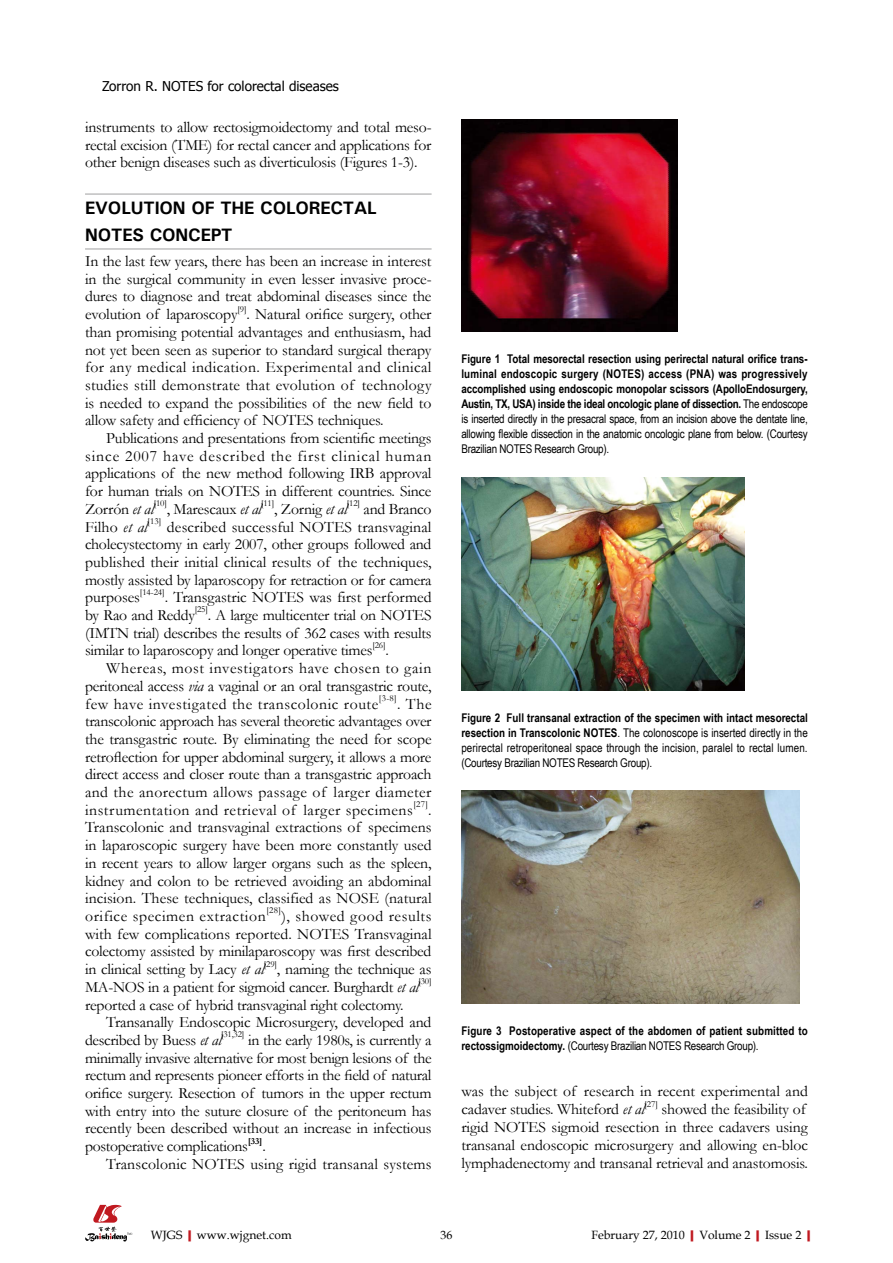
<style>
.page{position:relative;width:893px;height:1263px;background:#fff}
.page>*{position:absolute;margin:0;border:0;box-sizing:border-box;transform-origin:0 0}
.t1{font:700 18px/27px "Univers";letter-spacing:-.01em;color:#000}
.t2{font:15.75px/17.7px "Garamond";letter-spacing:-.01em;color:#000;text-align:justify}
.t3{font:15.75px/17.7px "Garamond";letter-spacing:.01em;color:#000}
.t4{font:15.75px "Garamond";letter-spacing:.04em;color:#000}
.t5{font:15.75px "Garamond";letter-spacing:.035em;color:#000}
.t6{font:13.5px "Tahoma";color:#000}
.t7{font:700 12px/15px "Arial Narrow";letter-spacing:.01em;color:#000}
.t8{font:12px/15px "Arial Narrow";letter-spacing:-.02em;color:#000;text-align:justify}
.t9{font:12px "Book Antiqua";color:#000}
.t10{font:9.15px "Garamond";letter-spacing:-.015em;color:#000}
.t11{font:700 9.15px "Garamond";color:#000}
.s1{font-style:italic}
.s2{font-weight:400}
.s3{font-weight:700}
.s4{font-weight:700;color:#c01920}
</style>
<div class="page">
<svg style="left:85px;top:1205px;width:48px;height:36px"></svg>
<img style="left:461px;top:478px;width:284px;height:212px">
<img style="left:461px;top:791px;width:338px;height:212px">
<hr style="left:85px;top:194px;width:347px;height:1px;background:#9f9fa0">
<hr style="left:85px;top:249px;width:347px;height:1px;background:#9f9fa0">
<img style="left:461px;top:119px;width:216px;height:212px">
<p class="t6" style="left:102px;top:77px;width:238px">Zorron R. NOTES for colorectal diseases</p>
<p class="t2" style="left:85px;top:118px;width:348px">instruments to allow rectosigmoidectomy and total meso&shy;rectal excision (TME) for rectal cancer and applications for other benign diseases such as diverticulosis (Figures 1-3).</p>
<p class="t1" style="left:85px;top:194px;width:293px">EVOLUTION OF THE COLORECTAL<br>NOTES CONCEPT</p>
<p class="t2" style="left:85px;top:252px;width:348px">In the last few years, there has been an increase in interest in the surgical community in even lesser invasive proce&shy;dures to diagnose and treat abdominal diseases since the evolution of laparoscopy</p>
<p class="t10" style="left:237px;top:302px;width:11px">[9]</p>
<p class="t2" style="left:85px;top:305px;width:348px;text-indent:161px">. Natural orifice surgery, other than promising potential advantages and enthusiasm, had not yet been seen as superior to standard surgical therapy for any medical indication. Experimental and clinical studies still demonstrate that evolution of technology is needed to expand the possibilities of the new field to allow safety and efficiency of NOTES techniques.</p>
<p class="t2" style="left:85px;top:429px;width:348px;text-indent:21px">Publications and presentations from scientific meetings since 2007 have described the first clinical human applications of the new method following IRB approval for human trials on NOTES in different countries. Since Zorrón <span class="s1">et al</span></p>
<p class="t10" style="left:154px;top:497px;width:15px">[10]</p>
<p class="t2" style="left:167px;top:500px;width:96px">, Marescaux <span class="s1">et al</span></p>
<p class="t10" style="left:261px;top:497px;width:15px">[11]</p>
<p class="t2" style="left:274px;top:500px;width:75px">, Zornig <span class="s1">et al</span></p>
<p class="t10" style="left:347px;top:497px;width:15px">[12]</p>
<p class="t2" style="left:364px;top:500px;width:69px">and Branco</p>
<p class="t2" style="left:85px;top:517px;width:64px">Filho <span class="s1">et al</span></p>
<p class="t10" style="left:148px;top:515px;width:15px">[13]</p>
<p class="t2" style="left:85px;top:517px;width:348px;text-indent:82px">described successful NOTES transvaginal cholecystectomy in early 2007, other groups followed and published their initial clinical results of the techniques, mostly assisted by laparoscopy for retraction or for camera purposes</p>
<p class="t10" style="left:140px;top:586px;width:26px">[14-24]</p>
<p class="t2" style="left:85px;top:588px;width:348px;text-indent:80px">. Transgastric NOTES was first performed by Rao and Reddy</p>
<p class="t10" style="left:195px;top:603px;width:15px">[25]</p>
<p class="t2" style="left:85px;top:606px;width:348px;text-indent:123px">. A large multicenter trial on NOTES (IMTN trial) describes the results of 362 cases with results similar to laparoscopy and longer operative times</p>
<p class="t10" style="left:372px;top:639px;width:15px">[26]</p>
<p class="t2" style="left:385px;top:641px;width:5px">.</p>
<p class="t4" style="left:106px;top:658px;width:327px">Whereas, most investigators have chosen to gain</p>
<p class="t2" style="left:85px;top:677px;width:348px">peritoneal access <span class="s1">via</span> a vaginal or an oral transgastric route,</p>
<p class="t5" style="left:85px;top:693px;width:295px">few have investigated the transcolonic route</p>
<p class="t10" style="left:379px;top:692px;width:19px">[3-8]</p>
<p class="t2" style="left:85px;top:694px;width:348px;text-indent:312px">. The transcolonic approach has several theoretic advantages over the transgastric route. By eliminating the need for scope retroflection for upper abdominal surgery, it allows a more direct access and closer route than a transgastric approach and the anorectum allows passage of larger diameter instrumentation and retrieval of larger specimens</p>
<p class="t10" style="left:413px;top:798px;width:16px">[27]</p>
<p class="t2" style="left:85px;top:800px;width:348px;text-indent:343px">.<br>Transcolonic and transvaginal extractions of specimens in laparoscopic surgery have been more constantly used in recent years to allow larger organs such as the spleen, kidney and colon to be retrieved avoiding an abdominal incision. These techniques, classified as NOSE (natural orifice specimen extraction</p>
<p class="t10" style="left:266px;top:904px;width:16px">[28]</p>
<p class="t2" style="left:85px;top:907px;width:348px;text-indent:196px">), showed good results with few complications reported. NOTES Transvaginal colectomy assisted by minilaparoscopy was first described in clinical setting by Lacy <span class="s1">et al</span></p>
<p class="t10" style="left:264px;top:957px;width:15px">[29]</p>
<p class="t2" style="left:85px;top:960px;width:348px;text-indent:192px">, naming the technique as<br>MA-NOS in a patient for sigmoid cancer. Burghardt <span class="s1">et al</span></p>
<p class="t10" style="left:418px;top:975px;width:15px">[30]</p>
<p class="t2" style="left:85px;top:995px;width:320px">reported a case of hybrid transvaginal right colectomy.</p>
<p class="t2" style="left:106px;top:1013px;width:327px">Transanally Endoscopic Microsurgery, developed and</p>
<p class="t2" style="left:85px;top:1031px;width:138px">described by Buess <span class="s1">et al</span></p>
<p class="t10" style="left:221px;top:1028px;width:25px">[31,32]</p>
<p class="t2" style="left:85px;top:1031px;width:348px;text-indent:163px">in the early 1980s, is currently a minimally invasive alternative for most benign lesions of the rectum and represents pioneer efforts in the field of natural orifice surgery. Resection of tumors in the upper rectum with entry into the suture closure of the peritoneum has recently been described without an increase in infectious postoperative complications</p>
<p class="t11" style="left:248px;top:1134px;width:16px">[33]</p>
<p class="t3" style="left:106px;top:1137px;width:327px;text-indent:156px">.<br>Transcolonic NOTES using rigid transanal systems</p>
<p class="t7" style="left:461px;top:351px;width:348px;text-align:justify">Figure 1 Total mesorectal resection using perirectal natural orifice trans&shy;luminal endoscopic surgery (NOTES) access (PNA) was progressively accomplished using endoscopic monopolar scissors (ApolloEndosurgery, Austin, TX, USA) inside the ideal oncologic plane of dissection. <span class="s2">The endoscope is inserted directly in the presacral space, from an incision above the dentate line, allowing flexible dissection in the anatomic oncologic plane from below. (Courtesy Brazilian NOTES Research Group).</span></p>
<p class="t8" style="left:461px;top:710px;width:348px"><span class="s3">Figure 2 Full transanal extraction of the specimen with intact mesorectal resection in Transcolonic NOTES</span>. The colonoscope is inserted directly in the perirectal retroperitoneal space through the incision, paralel to rectal lumen. (Courtesy Brazilian NOTES Research Group).</p>
<p class="t7" style="left:461px;top:1023px;width:348px">Figure 3 Postoperative aspect of the abdomen of patient submitted to rectossigmoidectomy. <span class="s2">(Courtesy Brazilian NOTES Research Group).</span></p>
<p class="t2" style="left:461px;top:1082px;width:348px">was the subject of research in recent experimental and cadaver studies. Whiteford <span class="s1">et al</span></p>
<p class="t10" style="left:644px;top:1098px;width:15px">[27]</p>
<p class="t2" style="left:461px;top:1100px;width:348px;text-align:left;text-indent:200px">showed the feasibility of rigid NOTES sigmoid resection in three cadavers using transanal endoscopic microsurgery and allowing en-bloc lymphadenectomy and transanal retrieval and anastomosis.</p>
<p class="t9" style="left:151px;top:1226px;width:142px">WJGS<span class="s4">|</span>www.wjgnet.com</p>
<p class="t9" style="left:440px;top:1226px;width:13px">36</p>
<p class="t9" style="left:591px;top:1226px;width:226px">February 27, 2010<span class="s4">|</span>Volume 2<span class="s4">|</span>Issue 2<span class="s4">|</span></p>
</div>
